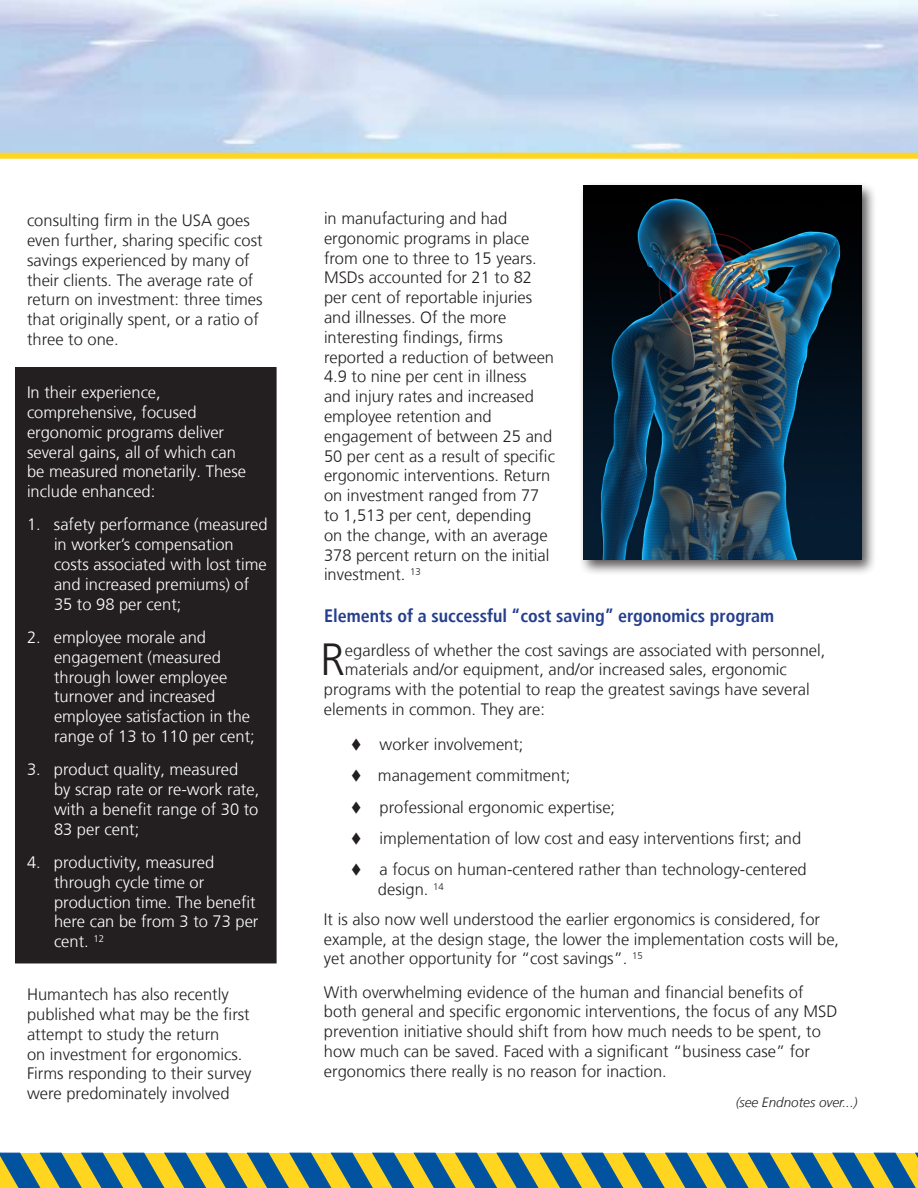
<style>
.page{position:relative;width:918px;height:1188px;background:#fff}
.page>*{position:absolute;margin:0;border:0;box-sizing:border-box;transform-origin:0 0}
.Body_Text{font:300 44.85px "Frutiger LT";color:#231f20}
.Sub-Heads{font:700 condensed 18px "Frutiger LT";color:#253f8e}
.Body_Text-2{font:300 16.5px/19.8px "Frutiger LT";color:#231f20}
.Body_Text-3{font:300 16.5px/19.8px "Frutiger LT";color:#fff}
.Body_Text-4{font:italic 300 13.5px "Frutiger LT";color:#231f20}
</style>
<div class="page">
<div style="left:0;top:153px;width:918px;height:6px;background:#ffd520"></div>
<img style="left:0;top:0;width:1px;height:150px">
<svg style="left:0;top:1152px;width:918px;height:36px;background:#7c9366"></svg>
<div style="left:15px;top:368px;width:261px;height:595px;background:#231f20"></div>
<div style="left:579px;top:182px;width:298px;height:393px;background:#231f20;opacity:.75"></div>
<img style="left:583px;top:186px;width:278px;height:373px">
<p class="Body_Text-2" style="left:27px;top:211px;width:237px">consulting firm in the USA goes even further, sharing specific cost savings experienced by many of their clients. The average rate of return on investment: three times that originally spent, or a ratio of three to one.</p>
<p class="Body_Text-3" style="left:27px;top:383px;width:221px">In their experience, comprehensive, focused ergonomic programs deliver several gains, all of which can be measured monetarily. These include enhanced:</p>
<p class="Body_Text-3" style="left:54px;top:515px;width:215px;text-indent:-27px">1. safety performance (measured in worker’s compensation costs associated with lost time and increased premiums) of<br>35 to 98 per cent;</p>
<p class="Body_Text-3" style="left:54px;top:628px;width:202px;text-indent:-27px">2. employee morale and engagement (measured through lower employee turnover and increased employee satisfaction in the range of 13 to 110 per cent;</p>
<p class="Body_Text-3" style="left:54px;top:760px;width:207px;text-indent:-27px">3. product quality, measured<br>by scrap rate or re-work rate, with a benefit range of 30 to<br>83 per cent;</p>
<p class="Body_Text-3" style="left:54px;top:853px;width:206px;text-indent:-27px">4. productivity, measured through cycle time or production time. The benefit here can be from 3 to 73 per cent. <sup>12</sup></p>
<p class="Body_Text-2" style="left:27px;top:985px;width:226px">Humantech has also recently published what may be the first attempt to study the return<br>on investment for ergonomics.<br>Firms responding to their survey were predominately involved</p>
<p class="Body_Text-2" style="left:324px;top:209px;width:233px">in manufacturing and had ergonomic programs in place from one to three to 15 years.<br>MSDs accounted for 21 to 82 per cent of reportable injuries and illnesses. Of the more interesting findings, firms reported a reduction of between<br>4.9 to nine per cent in illness and injury rates and increased employee retention and engagement of between 25 and<br>50 per cent as a result of specific ergonomic interventions. Return on investment ranged from 77 to 1,513 per cent, depending<br>on the change, with an average<br>378 percent return on the initial investment. <sup>13</sup></p>
<p class="Sub-Heads" style="left:324px;top:605px;width:452px">Elements of a successful “cost saving” ergonomics program</p>
<p class="Body_Text" style="left:320px;top:635px;width:26px">R</p>
<p class="Body_Text-2" style="left:345px;top:640px;width:482px">egardless of whether the cost savings are associated with personnel,</p>
<p class="Body_Text-2" style="left:345px;top:660px;width:443px">materials and/or equipment, and/or increased sales, ergonomic</p>
<p class="Body_Text-2" style="left:324px;top:680px;width:487px">programs with the potential to reap the greatest savings have several</p>
<p class="Body_Text-2" style="left:324px;top:700px;width:222px">elements in common. They are:</p>
<p class="Body_Text-2" style="left:351px;top:735px;width:174px">▼ worker involvement;</p>
<p class="Body_Text-2" style="left:351px;top:766px;width:221px">▼ management commitment;</p>
<p class="Body_Text-2" style="left:351px;top:797px;width:266px">▼ professional ergonomic expertise;</p>
<p class="Body_Text-2" style="left:351px;top:829px;width:452px">▼ implementation of low cost and easy interventions first; and</p>
<p class="Body_Text-2" style="left:378px;top:860px;width:430px;text-indent:-27px">▼ a focus on human-centered rather than technology-centered design. <sup>14</sup></p>
<p class="Body_Text-2" style="left:324px;top:909px;width:517px">It is also now well understood the earlier ergonomics is considered, for example, at the design stage, the lower the implementation costs will be, yet another opportunity for “cost savings”. <sup>15</sup></p>
<p class="Body_Text-2" style="left:324px;top:982px;width:515px">With overwhelming evidence of the human and financial benefits of both general and specific ergonomic interventions, the focus of any MSD prevention initiative should shift from how much needs to be spent, to how much can be saved. Faced with a significant “business case” for ergonomics there really is no reason for inaction.</p>
<p class="Body_Text-4" style="left:736px;top:1094px;width:123px">(see Endnotes over...)</p>
</div>
